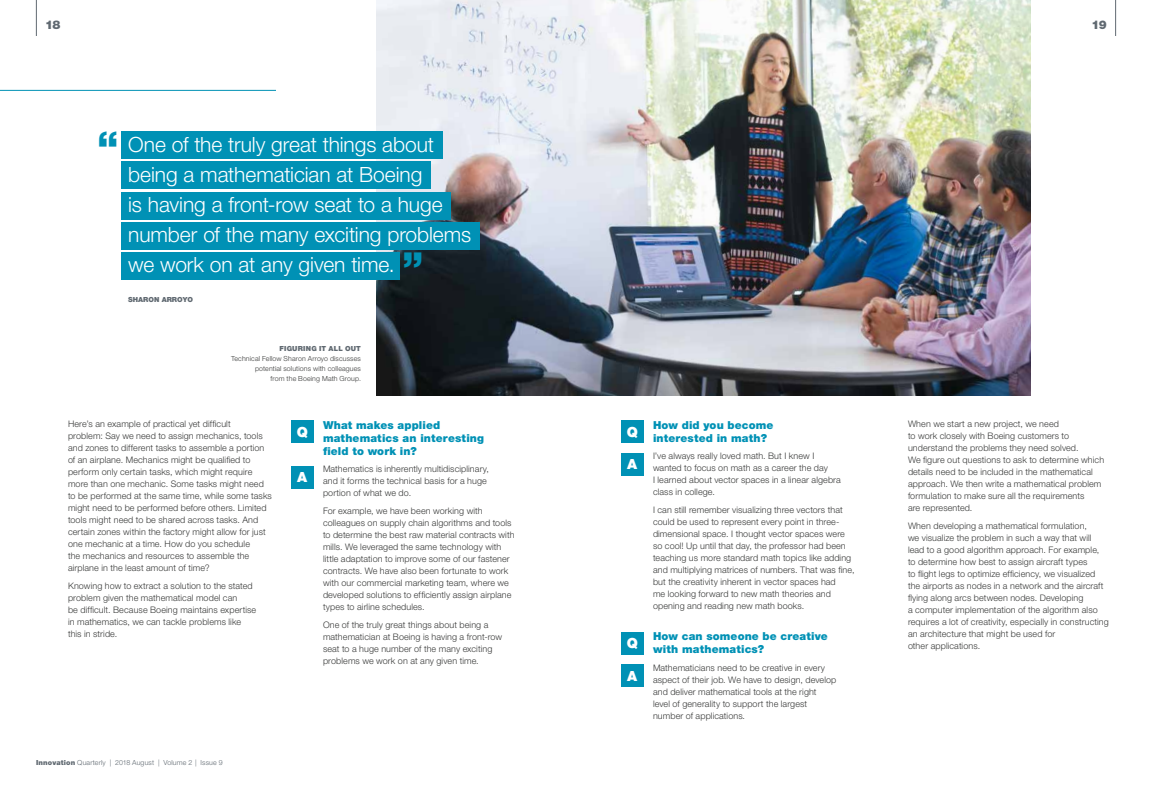
<style>
.page{position:relative;width:1152px;height:792px;background:#fff}
.page>*{position:absolute;margin:0;border:0;box-sizing:border-box;transform-origin:0 0}
.t1{font:900 40px "Helvetica Neue LT Std";color:#0091b5}
.t2{font:300 21px/30px "Helvetica Neue LT Std";letter-spacing:-.005em;color:#fff}
.t3{font:900 14px "Helvetica Neue LT Std";color:#fff}
.t4{font:900 12px "Helvetica Neue LT Std";color:#606971}
.t5{font:900 11px/13px "Helvetica Neue LT Std";letter-spacing:.01em;color:#0091b5}
.t6{font:300 9px/12px "Helvetica Neue LT Std";letter-spacing:.01em;color:#393a39}
.t7{font:300 7px/10px "Helvetica Neue LT Std";letter-spacing:.02em;color:#393a39;text-align:right}
.t8{font:300 7px "Helvetica Neue LT Std";letter-spacing:.02em;color:#606971}
.t9{font:900 7px "Helvetica Neue LT Std";letter-spacing:.03em;color:#606971}
.t10{font:900 7px "Helvetica Neue LT Std";letter-spacing:.01em;color:#606971}
.s1{font-weight:900}
</style>
<div class="page">
<hr style="left:1115px;top:0;width:1px;height:36px;background:#606971">
<img style="left:376px;top:0;width:655px;height:396px">
<hr style="left:36px;top:0;width:1px;height:36px;background:#606971">
<hr style="left:0;top:90px;width:276px;height:1px;background:#0091b5">
<div style="left:291px;top:421px;width:23px;height:22px;background:#0091b5"></div>
<div style="left:291px;top:466px;width:23px;height:23px;background:#0091b5"></div>
<div style="left:621px;top:421px;width:23px;height:22px;background:#0091b5"></div>
<div style="left:621px;top:453px;width:23px;height:23px;background:#0091b5"></div>
<div style="left:621px;top:632px;width:23px;height:22px;background:#0091b5"></div>
<div style="left:621px;top:664px;width:23px;height:23px;background:#0091b5"></div>
<div style="left:121px;top:253px;width:279px;height:27px;background:#0091b5"></div>
<div style="left:121px;top:132px;width:321px;height:27px;background:#0091b5"></div>
<div style="left:121px;top:162px;width:310px;height:27px;background:#0091b5"></div>
<div style="left:121px;top:192px;width:330px;height:27px;background:#0091b5"></div>
<div style="left:121px;top:222px;width:358px;height:27px;background:#0091b5"></div>
<h3 class="t4" style="left:45px;top:17px;width:17px">18</h3>
<h3 class="t4" style="left:1092px;top:17px;width:17px">19</h3>
<h1 class="t1" style="left:97px;top:122px;width:22px">“</h1>
<h2 class="t2" style="left:128px;top:129px;width:345px">One of the truly great things about being a mathematician at Boeing<br>is having a front-row seat to a huge number of the many exciting problems we work on at any given time.</h2>
<p class="t10" style="left:128px;top:295px;width:66px">SHARON ARROYO</p>
<h1 class="t1" style="left:403px;top:243px;width:22px">”</h1>
<p class="t9" style="left:280px;top:344px;width:83px">FIGURING IT ALL OUT</p>
<p class="t7" style="left:231px;top:353px;width:131px">Technical Fellow Sharon Arroyo discusses potential solutions with colleagues<br>from the Boeing Math Group.</p>
<p class="t6" style="left:68px;top:418px;width:205px">Here’s an example of practical yet difficult<br>problem: Say we need to assign mechanics, tools and zones to different tasks to assemble a portion of an airplane. Mechanics might be qualified to perform only certain tasks, which might require more than one mechanic. Some tasks might need to be performed at the same time, while some tasks might need to be performed before others. Limited tools might need to be shared across tasks. And certain zones within the factory might allow for just one mechanic at a time. How do you schedule<br>the mechanics and resources to assemble the airplane in the least amount of time?</p>
<p class="t6" style="left:68px;top:579px;width:190px">Knowing how to extract a solution to the stated problem given the mathematical model can<br>be difficult. Because Boeing maintains expertise in mathematics, we can tackle problems like this in stride.</p>
<h3 class="t3" style="left:297px;top:423px;width:13px">Q</h3>
<p class="t5" style="left:323px;top:418px;width:163px">What makes applied mathematics an interesting field to work in?</p>
<h3 class="t3" style="left:297px;top:469px;width:12px">A</h3>
<p class="t6" style="left:323px;top:463px;width:168px">Mathematics is inherently multidisciplinary, and it forms the technical basis for a huge portion of what we do.</p>
<p class="t6" style="left:323px;top:505px;width:193px">For example, we have been working with colleagues on supply chain algorithms and tools to determine the best raw material contracts with mills. We leveraged the same technology with little adaptation to improve some of our fastener contracts. We have also been fortunate to work with our commercial marketing team, where we developed solutions to efficiently assign airplane types to airline schedules.</p>
<p class="t6" style="left:323px;top:619px;width:181px">One of the truly great things about being a mathematician at Boeing is having a front-row seat to a huge number of the many exciting problems we work on at any given time.</p>
<p class="t8" style="left:36px;top:758px;width:188px"><span class="s1">Innovation</span> Quarterly | 2018 August | Volume 2 | Issue 9</p>
<h3 class="t3" style="left:627px;top:423px;width:13px">Q</h3>
<p class="t5" style="left:653px;top:418px;width:122px">How did you become interested in math?</p>
<h3 class="t3" style="left:627px;top:456px;width:12px">A</h3>
<p class="t6" style="left:653px;top:450px;width:189px">I’ve always really loved math. But I knew I wanted to focus on math as a career the day<br>I learned about vector spaces in a linear algebra class in college.</p>
<p class="t6" style="left:653px;top:504px;width:203px">I can still remember visualizing three vectors that could be used to represent every point in three&shy;dimensional space. I thought vector spaces were so cool! Up until that day, the professor had been teaching us more standard math topics like adding and multiplying matrices of numbers. That was fine, but the creativity inherent in vector spaces had<br>me looking forward to new math theories and opening and reading new math books.</p>
<h3 class="t3" style="left:627px;top:635px;width:13px">Q</h3>
<p class="t5" style="left:653px;top:630px;width:176px">How can someone be creative with mathematics?</p>
<h3 class="t3" style="left:627px;top:667px;width:12px">A</h3>
<p class="t6" style="left:653px;top:661px;width:185px">Mathematicians need to be creative in every aspect of their job. We have to design, develop and deliver mathematical tools at the right<br>level of generality to support the largest number of applications.</p>
<p class="t6" style="left:908px;top:418px;width:198px">When we start a new project, we need<br>to work closely with Boeing customers to understand the problems they need solved.<br>We figure out questions to ask to determine which details need to be included in the mathematical approach. We then write a mathematical problem formulation to make sure all the requirements<br>are represented.</p>
<p class="t6" style="left:908px;top:519px;width:202px">When developing a mathematical formulation,<br>we visualize the problem in such a way that will lead to a good algorithm approach. For example, to determine how best to assign aircraft types<br>to flight legs to optimize efficiency, we visualized the airports as nodes in a network and the aircraft flying along arcs between nodes. Developing<br>a computer implementation of the algorithm also requires a lot of creativity, especially in constructing an architecture that might be used for<br>other applications.</p>
</div>
